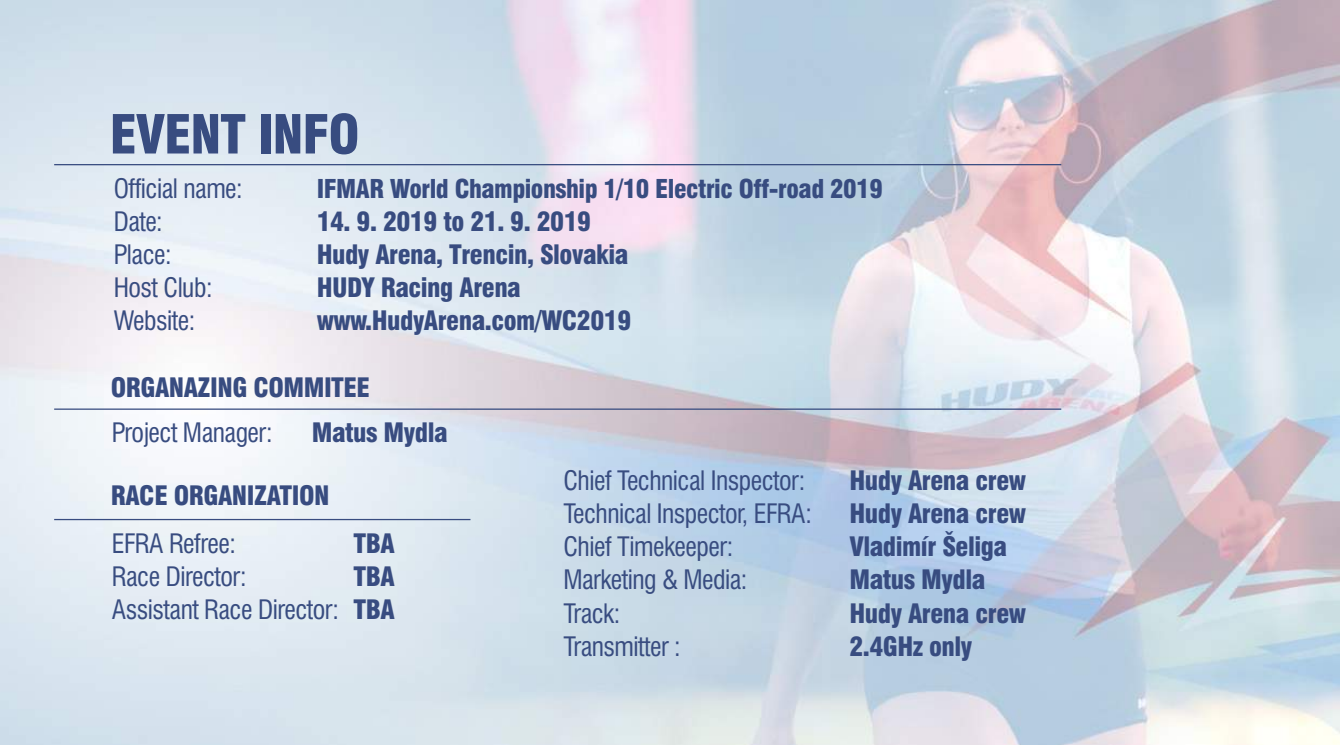
<style>
.page{position:relative;width:1340px;height:745px;background:#fff}
.page>*{position:absolute;margin:0;border:0;box-sizing:border-box;transform-origin:0 0}
.t1{font:900 condensed 52.43px "Swiss 721 BTCE";letter-spacing:-.02em;color:#384c80}
.t2{font:900 condensed 26.1px/33.1px "Swiss 721 BTCE";letter-spacing:-.02em;color:#384c80}
.t3{font:condensed 26.1px/33.1px "Swiss 721 BTCE";letter-spacing:-.02em;color:#384c80}
.t4{font:900 condensed 25.43px "Swiss 721 BTCE";letter-spacing:-.02em;color:#384c80}
</style>
<div class="page">
<img style="left:0;top:0;width:1339px;height:745px">
<hr style="left:54px;top:164px;width:1007px;height:1px;background:#384c80">
<hr style="left:54px;top:408px;width:1007px;height:2px;background:#384c80">
<hr style="left:54px;top:519px;width:416px;height:1px;background:#384c80">
<h1 class="t1" style="left:110px;top:99px;width:251px">EVENT INFO</h1>
<p class="t3" style="left:114px;top:170px;width:131px">Official name:<br>Date:<br>Place:<br>Host Club:<br>Website:</p>
<p class="t4" style="left:317px;top:171px;width:567px">IFMAR World Championship 1/10 Electric Off-road 2019</p>
<p class="t2" style="left:317px;top:204px;width:316px">14. 9. 2019 to 21. 9. 2019<br>Hudy Arena, Trencin, Slovakia<br>HUDY Racing Arena www.HudyArena.com/WC2019</p>
<p class="t2" style="left:111px;top:370px;width:261px">ORGANAZING COMMITEE</p>
<p class="t3" style="left:112px;top:414px;width:162px">Project Manager:</p>
<p class="t2" style="left:312px;top:415px;width:137px">Matus Mydla</p>
<p class="t2" style="left:111px;top:478px;width:220px">RACE ORGANIZATION</p>
<p class="t3" style="left:112px;top:525px;width:228px">EFRA Refree:<br>Race Director:<br>Assistant Race Director:</p>
<p class="t2" style="left:353px;top:526px;width:43px;text-align:justify">TBA TBA TBA</p>
<p class="t3" style="left:563px;top:463px;width:250px">Chief Technical Inspector:<br>Technical Inspector, EFRA:<br>Chief Timekeeper:<br>Marketing &amp; Media:<br>Track:<br>Transmitter :</p>
<p class="t2" style="left:849px;top:463px;width:178px">Hudy Arena crew<br>Hudy Arena crew<br>Vladimír Šeliga<br>Matus Mydla<br>Hudy Arena crew<br>2.4GHz only</p>
</div>
